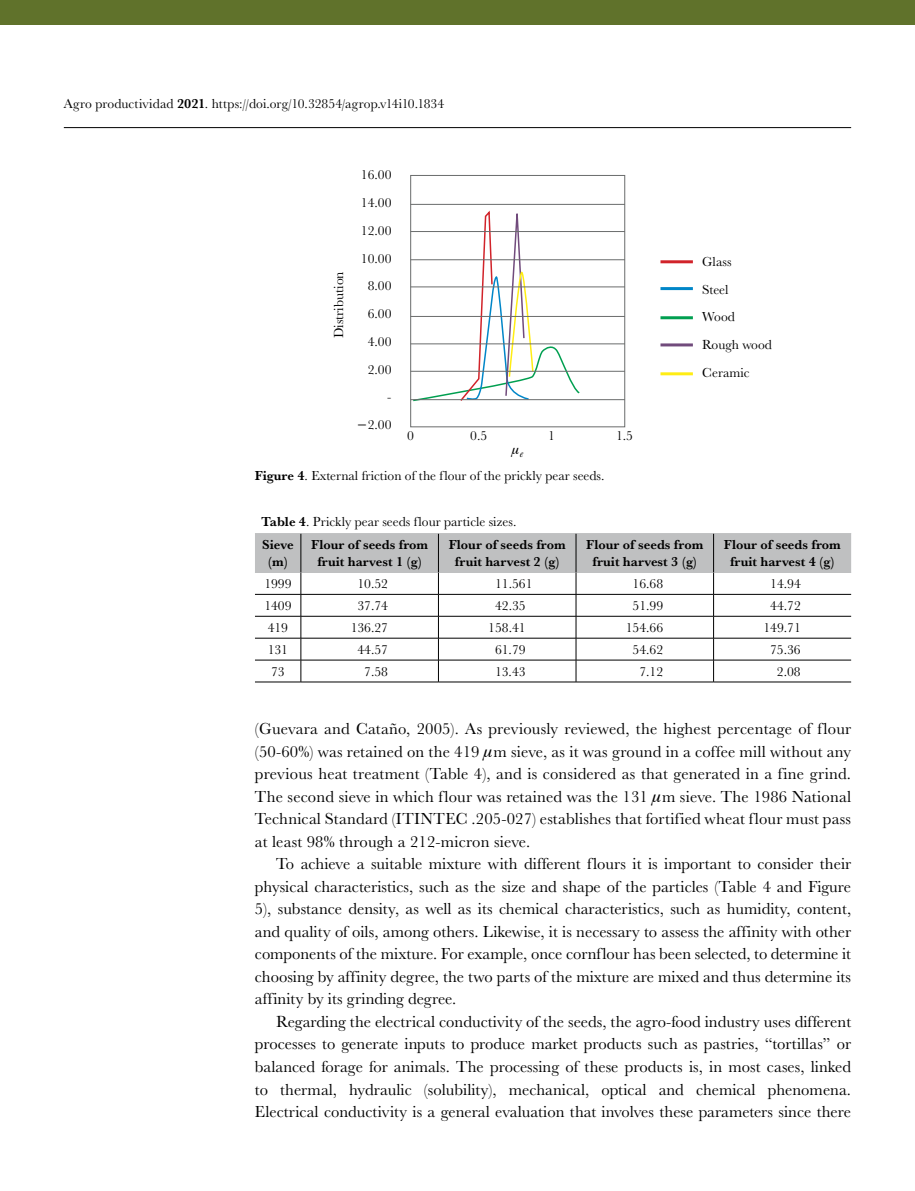
<style>
.page{position:relative;width:915px;height:1191px;background:#fff}
.page>*{position:absolute;margin:0;border:0;box-sizing:border-box;transform-origin:0 0}
.t1{font:16.5px/22.5px "Baskerville URW";color:#000;text-align:justify}
.t2{font:13.5px/27.8px "Baskerville URW";color:#000}
.t3{font:700 13.5px/16.5px "Baskerville URW";color:#000;text-align:center}
.t4{font:italic 10.8px "Baskerville URW";color:#000}
.s1{font-weight:700}
</style>
<div class="page">
<hr style="left:64px;top:127px;width:786px;height:1px;background:#000">
<div style="left:0;top:0;width:914px;height:24px;background:#60722b"></div>
<svg style="left:410px;top:175px;width:215px;height:252px"></svg>
<hr style="left:410px;top:204px;width:214px;height:1px;background:#6a6c6c">
<hr style="left:410px;top:231px;width:214px;height:1px;background:#6a6c6c">
<hr style="left:410px;top:259px;width:214px;height:1px;background:#6a6c6c">
<hr style="left:410px;top:287px;width:214px;height:1px;background:#6a6c6c">
<hr style="left:410px;top:316px;width:214px;height:1px;background:#6a6c6c">
<hr style="left:410px;top:343px;width:214px;height:1px;background:#6a6c6c">
<hr style="left:410px;top:371px;width:214px;height:1px;background:#6a6c6c">
<hr style="left:410px;top:399px;width:214px;height:1px;background:#6a6c6c">
<hr style="left:660px;top:260px;width:32px;height:3px;background:#d1232a">
<hr style="left:660px;top:287px;width:32px;height:3px;background:#0086c8">
<hr style="left:660px;top:316px;width:32px;height:3px;background:#009f50">
<hr style="left:660px;top:343px;width:32px;height:3px;background:#714b7c">
<hr style="left:660px;top:372px;width:32px;height:3px;background:#ffed14">
<svg style="left:255px;top:533px;width:595px;height:148px"></svg>
<hr style="left:255px;top:681px;width:46px;height:1px;background:#000">
<hr style="left:301px;top:681px;width:137px;height:1px;background:#000">
<hr style="left:438px;top:681px;width:138px;height:1px;background:#000">
<hr style="left:576px;top:681px;width:137px;height:1px;background:#000">
<hr style="left:713px;top:681px;width:137px;height:1px;background:#000">
<p class="t2" style="left:64px;top:89px;width:382px">Agro productividad <span class="s1">2021</span>. https://doi.org/10.32854/agrop.v14i10.1834</p>
<p class="t2" style="left:324px;top:338px;width:68px;rotate:-90deg">Distribution</p>
<p class="t2" style="left:361px;top:160px;width:32px;text-align:right">16.00<br>14.00<br>12.00<br>10.00<br>8.00<br>6.00<br>4.00<br>2.00 -<br>2.00</p>
<p class="t2" style="left:407px;top:421px;width:8px">0</p>
<p class="t2" style="left:470px;top:421px;width:18px">0.5</p>
<p class="t2" style="left:548px;top:421px;width:8px">1</p>
<p class="t2" style="left:615px;top:421px;width:18px">1.5</p>
<p class="t4" style="left:519px;top:447px;width:5px">e</p>
<p class="t2" style="left:255px;top:461px;width:351px"><span class="s1">Figure 4</span>. External friction of the flour of the prickly pear seeds.</p>
<p class="t2" style="left:702px;top:247px;width:71px">Glass<br>Steel<br>Wood<br>Rough wood<br>Ceramic</p>
<p class="t2" style="left:261px;top:509px;width:256px;line-height:23.1px"><span class="s1">Table 4</span>. Prickly pear seeds flour particle sizes.<br><span class="s1">Sieve</span></p>
<p class="t3" style="left:268px;top:552px;width:21px">(m)</p>
<p class="t3" style="left:311px;top:536px;width:118px">Flour of seeds from fruit harvest 1 (g)</p>
<p class="t3" style="left:448px;top:536px;width:118px">Flour of seeds from fruit harvest 2 (g)</p>
<p class="t3" style="left:586px;top:536px;width:118px">Flour of seeds from fruit harvest 3 (g)</p>
<p class="t3" style="left:723px;top:536px;width:118px">Flour of seeds from fruit harvest 4 (g)</p>
<p class="t2" style="left:264px;top:569px;width:29px">1999</p>
<p class="t2" style="left:357px;top:569px;width:32px">10.52</p>
<p class="t2" style="left:495px;top:569px;width:39px">11.561</p>
<p class="t2" style="left:632px;top:569px;width:32px">16.68</p>
<p class="t2" style="left:770px;top:569px;width:32px">14.94</p>
<p class="t2" style="left:264px;top:591px;width:29px">1409</p>
<p class="t2" style="left:357px;top:591px;width:32px">37.74</p>
<p class="t2" style="left:495px;top:591px;width:32px">42.35</p>
<p class="t2" style="left:632px;top:591px;width:32px">51.99</p>
<p class="t2" style="left:770px;top:591px;width:32px">44.72</p>
<p class="t2" style="left:267px;top:613px;width:22px">419</p>
<p class="t2" style="left:350px;top:613px;width:39px">136.27</p>
<p class="t2" style="left:488px;top:613px;width:39px">158.41</p>
<p class="t2" style="left:625px;top:613px;width:39px">154.66</p>
<p class="t2" style="left:763px;top:613px;width:39px">149.71</p>
<p class="t2" style="left:267px;top:635px;width:22px">131</p>
<p class="t2" style="left:357px;top:635px;width:32px">44.57</p>
<p class="t2" style="left:495px;top:635px;width:32px">61.79</p>
<p class="t2" style="left:632px;top:635px;width:32px">54.62</p>
<p class="t2" style="left:770px;top:635px;width:32px">75.36</p>
<p class="t2" style="left:271px;top:657px;width:15px">73</p>
<p class="t2" style="left:364px;top:657px;width:25px">7.58</p>
<p class="t2" style="left:495px;top:657px;width:32px">13.43</p>
<p class="t2" style="left:639px;top:657px;width:25px">7.12</p>
<p class="t2" style="left:776px;top:657px;width:25px">2.08</p>
<p class="t1" style="left:255px;top:717px;width:597px">(Guevara and Cataño, 2005). As previously reviewed, the highest percentage of flour (50-60%) was retained on the 419 m sieve, as it was ground in a coffee mill without any previous heat treatment (Table 4), and is considered as that generated in a fine grind.<br>The second sieve in which flour was retained was the 131 m sieve. The 1986 National Technical Standard (ITINTEC .205-027) establishes that fortified wheat flour must pass at least 98% through a 212-micron sieve.</p>
<p class="t1" style="left:255px;top:852px;width:597px;text-indent:21px">To achieve a suitable mixture with different flours it is important to consider their physical characteristics, such as the size and shape of the particles (Table 4 and Figure 5), substance density, as well as its chemical characteristics, such as humidity, content, and quality of oils, among others. Likewise, it is necessary to assess the affinity with other components of the mixture. For example, once cornflour has been selected, to determine it choosing by affinity degree, the two parts of the mixture are mixed and thus determine its affinity by its grinding degree.</p>
<p class="t1" style="left:255px;top:1009px;width:597px;text-indent:21px">Regarding the electrical conductivity of the seeds, the agro-food industry uses different processes to generate inputs to produce market products such as pastries, “tortillas” or balanced forage for animals. The processing of these products is, in most cases, linked to thermal, hydraulic (solubility), mechanical, optical and chemical phenomena.<br>Electrical conductivity is a general evaluation that involves these parameters since there</p>
</div>
